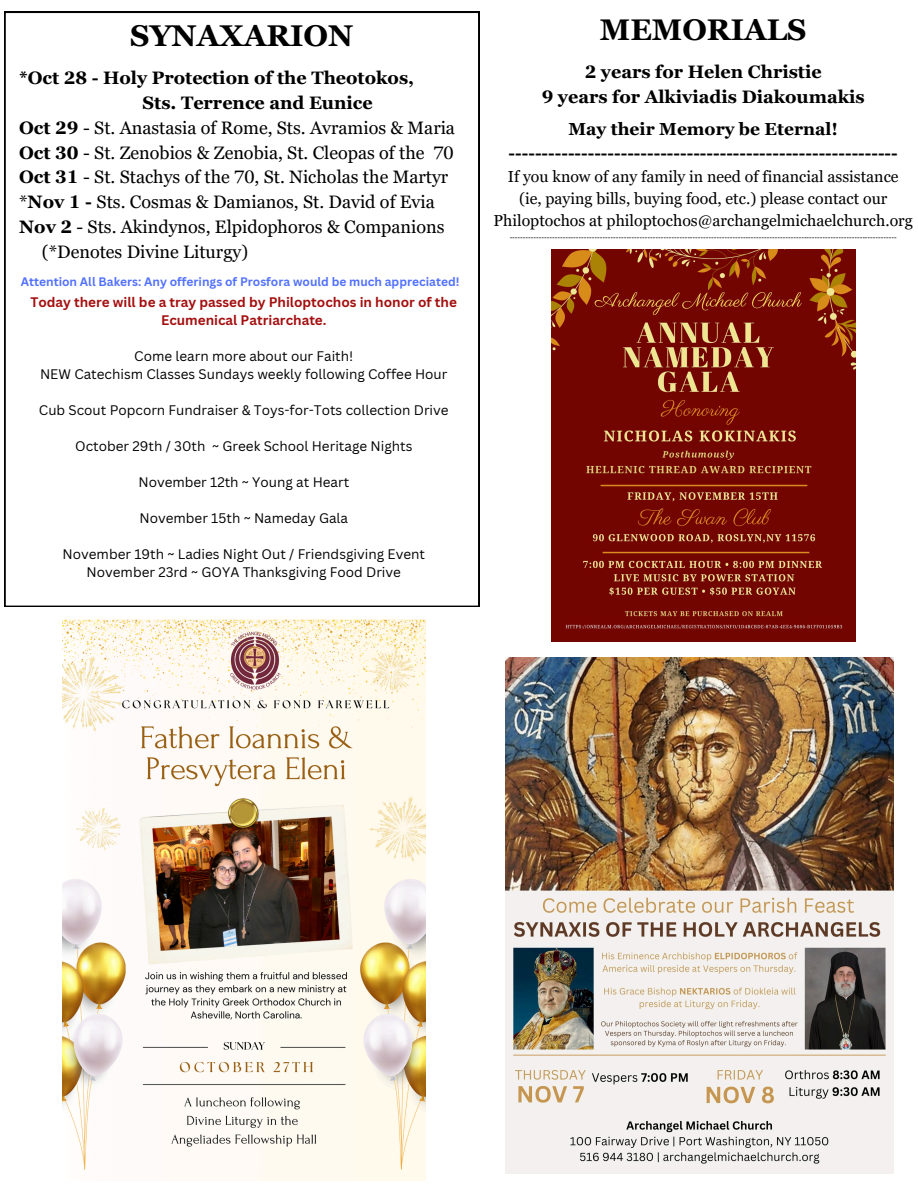
<style>
.page{position:relative;width:918px;height:1188px;background:#fff}
.page>*{position:absolute;margin:0;border:0;box-sizing:border-box;transform-origin:0 0}
.t1{font:700 30px "Georgia Pro";color:#000}
.t2{font:700 29.85px "Georgia Pro";color:#000}
.t3{font:18px "Georgia Pro";color:#000}
.t4{font:700 18px/25px "Georgia Pro";color:#000;text-align:center}
.t5{font:700 17.4px "Georgia Pro";color:#000}
.t6{font:15.9px/22.2px "Georgia Pro";color:#000;text-align:center}
.t7{font:13.5px/18px "Canva Sans";color:#000;text-align:center}
.t8{font:700 13.5px/18px "Canva Sans";color:#a40f0f;text-align:center}
.t9{font:700 12px "Canva Sans";color:#5271ff}
.t10{font:7.95px "Arimo";color:#000}
.s1{font-weight:700}
</style>
<div class="page">
<svg style="left:5px;top:12px;width:474px;height:595px"></svg>
<img style="left:506px;top:657px;width:388px;height:516px">
<img style="left:551px;top:249px;width:304px;height:393px">
<img style="left:62px;top:619px;width:364px;height:561px">
<h5 class="t1" style="left:130px;top:19px;width:225px">SYNAXARION</h5>
<h5 class="t2" style="left:600px;top:12px;width:208px">MEMORIALS</h5>
<h5 class="t4" style="left:542px;top:59px;width:325px">2 years for Helen Christie<br>9 years for Alkiviadis Diakoumakis</h5>
<h5 class="t5" style="left:568px;top:119px;width:271px">May their Memory be Eternal!</h5>
<h5 class="t5" style="left:509px;top:143px;width:391px">-----------------------------------------------------------</h5>
<h5 class="t6" style="left:508px;top:165px;width:392px">If you know of any family in need of financial assistance</h5>
<h6 class="t6" style="left:494px;top:187px;width:421px">(ie, paying bills, buying food, etc.) please contact our<br>Philoptochos at philoptochos@archangelmichaelchurch.org</h6>
<p class="t10" style="left:510px;top:233px;width:389px">--------------------------------------------------------------------------------------------------------------------------------------------------</p>
<h1 class="t4" style="left:19px;top:66px;width:397px">*Oct 28 - Holy Protection of the Theotokos,</h1>
<h1 class="t4" style="left:143px;top:90px;width:232px">Sts. Terrence and Eunice</h1>
<h1 class="t3" style="left:19px;top:117px;width:437px"><span class="s1">Oct 29</span> - St. Anastasia of Rome, Sts. Avramios &amp; Maria</h1>
<h1 class="t3" style="left:19px;top:142px;width:436px"><span class="s1">Oct 30</span> - St. Zenobios &amp; Zenobia, St. Cleopas of the 70</h1>
<h1 class="t3" style="left:19px;top:167px;width:431px"><span class="s1">Oct 31</span> - St. Stachys of the 70, St. Nicholas the Martyr</h1>
<h1 class="t3" style="left:19px;top:192px;width:417px">*<span class="s1">Nov 1 -</span> Sts. Cosmas &amp; Damianos, St. David of Evia</h1>
<h1 class="t3" style="left:19px;top:216px;width:427px"><span class="s1">Nov 2</span> - Sts. Akindynos, Elpidophoros &amp; Companions</h1>
<h1 class="t3" style="left:42px;top:241px;width:208px">(*Denotes Divine Liturgy)</h1>
<h2 class="t9" style="left:21px;top:273px;width:440px">Attention All Bakers: Any offerings of Prosfora would be much appreciated!</h2>
<p class="t8" style="left:30px;top:293px;width:428px">Today there will be a tray passed by Philoptochos in honor of the<br>Ecumenical Patriarchate.</p>
<p class="t7" style="left:40px;top:347px;width:409px">Come learn more about our Faith!<br>NEW Catechism Classes Sundays weekly following Coffee Hour</p>
<p class="t7" style="left:39px;top:401px;width:411px">Cub Scout Popcorn Fundraiser &amp; Toys-for-Tots collection Drive</p>
<p class="t7" style="left:75px;top:437px;width:339px">October 29th / 30th ~ Greek School Heritage Nights</p>
<p class="t7" style="left:138px;top:473px;width:212px">November 12th ~ Young at Heart</p>
<p class="t7" style="left:140px;top:509px;width:210px">November 15th ~ Nameday Gala</p>
<p class="t7" style="left:63px;top:545px;width:364px">November 19th ~ Ladies Night Out / Friendsgiving Event<br>November 23rd ~ GOYA Thanksgiving Food Drive</p>
</div>
